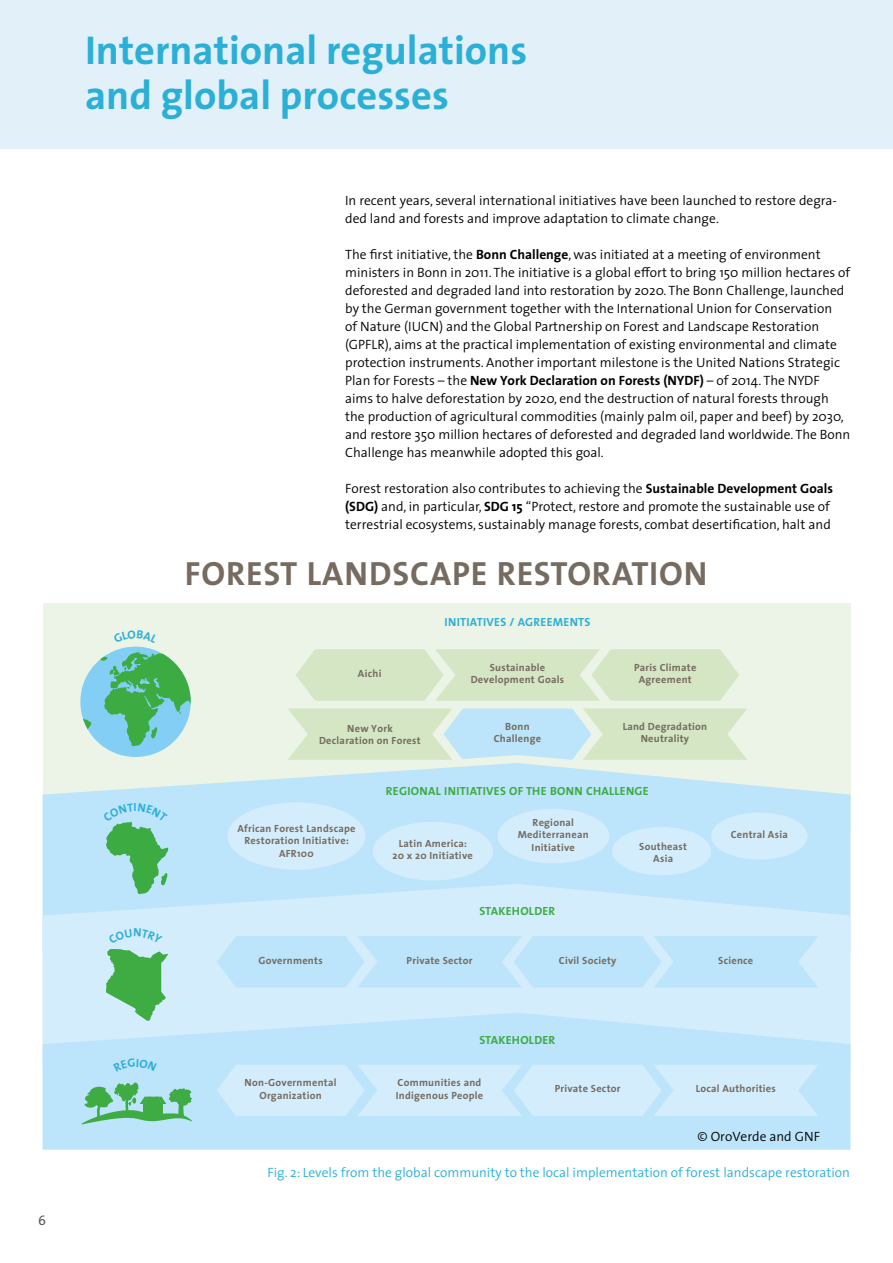
<style>
.page{position:relative;width:893px;height:1263px;background:#fff}
.page>*{position:absolute;margin:0;border:0;box-sizing:border-box;transform-origin:0 0}
.t1{font:700 40.5px/45px "The Sans";color:#2aafd7}
.t2{font:700 33.75px "The Sans";letter-spacing:.025em;color:#756b60}
.t3{font:300 13.5px/18px "The Sans";color:#000}
.t4{font:300 13.5px "The Sans";color:#2aafd7}
.t5{font:13.5px "The Sans";color:#575756}
.t6{font:700 11.85px "The Sans";letter-spacing:.025em;color:#3cab42}
.t7{font:700 11.85px "The Sans";letter-spacing:.025em;color:#2daed6}
.t8{font:700 10.35px/12.5px "The Sans";letter-spacing:.025em;color:#756b60;text-align:center}
.s1{font-weight:700}
</style>
<div class="page">
<div style="left:43px;top:603px;width:807px;height:229px;background:#ebf4e7"></div>
<svg style="left:43px;top:763px;width:807px;height:121px;fill:#bce4fa"></svg>
<svg style="left:43px;top:884px;width:807px;height:128px;background:#cfebfb"></svg>
<svg style="left:43px;top:1012px;width:807px;height:138px;background:#c0e5fa"></svg>
<div style="left:498px;top:809px;width:111px;height:54px;background:#d4edfc;border-radius:50%"></div>
<div style="left:711px;top:812px;width:97px;height:48px;background:#d4edfc;border-radius:50%"></div>
<div style="left:373px;top:822px;width:120px;height:58px;background:#d4edfc;border-radius:50%"></div>
<div style="left:612px;top:827px;width:99px;height:48px;background:#d4edfc;border-radius:50%"></div>
<svg style="left:296px;top:649px;width:443px;height:52px;background:#d6e7c6"></svg>
<svg style="left:82px;top:1082px;width:110px;height:42px;background:#82c9a5"></svg>
<svg style="left:288px;top:708px;width:459px;height:52px;background:#d0e7d5"></svg>
<svg style="left:217px;top:936px;width:601px;height:51px;background:#bee4fa"></svg>
<svg style="left:217px;top:1065px;width:601px;height:51px;background:#d1ecfb"></svg>
<div style="left:227px;top:802px;width:138px;height:68px;background:#d4edfc;border-radius:50%"></div>
<div style="left:0;top:0;width:893px;height:149px;background:#e1f0f9"></div>
<svg style="left:80px;top:646px;width:111px;height:111px"></svg>
<svg style="left:103px;top:803px;width:66px;height:91px;background:#8acdb2"></svg>
<svg style="left:106px;top:928px;width:62px;height:93px;background:#89cc9f"></svg>
<svg style="left:113px;top:1058px;width:44px;height:14px"></svg>
<p class="t5" style="left:38px;top:1209px;width:9px">6</p>
<h1 class="t1" style="left:85px;top:27px;width:444px">International regulations and global processes</h1>
<p class="t3" style="left:345px;top:191px;width:493px">In recent years, several international initiatives have been launched to restore degra&shy;ded land and forests and improve adaptation to climate change.</p>
<p class="t3" style="left:345px;top:245px;width:507px">The first initiative, the <span class="s1">Bonn Challenge</span>, was initiated at a meeting of environment ministers in Bonn in 2011. The initiative is a global effort to bring 150 million hectares of deforested and degraded land into restoration by 2020. The Bonn Challenge, launched by the German government together with the International Union for Conservation<br>of Nature (IUCN) and the Global Partnership on Forest and Landscape Restoration (GPFLR), aims at the practical implementation of existing environmental and climate protection instruments. Another important milestone is the United Nations Strategic Plan for Forests – the <span class="s1">New York Declaration on Forests (NYDF)</span> – of 2014. The NYDF aims to halve deforestation by 2020, end the destruction of natural forests through the production of agricultural commodities (mainly palm oil, paper and beef) by 2030, and restore 350 million hectares of deforested and degraded land worldwide. The Bonn Challenge has meanwhile adopted this goal.</p>
<p class="t3" style="left:345px;top:478px;width:489px">Forest restoration also contributes to achieving the <span class="s1">Sustainable Development Goals (SDG)</span> and, in particular, <span class="s1">SDG 15</span> “Protect, restore and promote the sustainable use of terrestrial ecosystems, sustainably manage forests, combat desertification, halt and</p>
<h2 class="t2" style="left:185px;top:545px;width:524px">FOREST LANDSCAPE RESTORATION</h2>
<p class="t7" style="left:444px;top:612px;width:148px">INITIATIVES / AGREEMENTS</p>
<p class="t8" style="left:358px;top:667px;width:25px">Aichi</p>
<p class="t8" style="left:319px;top:722px;width:103px">New York<br>Declaration on Forest</p>
<p class="t8" style="left:471px;top:661px;width:95px">Sustainable<br>Development Goals</p>
<p class="t8" style="left:494px;top:720px;width:49px">Bonn<br>Challenge</p>
<p class="t8" style="left:634px;top:661px;width:64px">Paris Climate<br>Agreement</p>
<p class="t8" style="left:623px;top:720px;width:86px">Land Degradation<br>Neutrality</p>
<p class="t7" style="left:134px;top:797px;width:5px">I</p>
<p class="t8" style="left:237px;top:822px;width:120px">African Forest Landscape<br>Restoration Initiative:<br>AFR100</p>
<p class="t6" style="left:386px;top:781px;width:264px">REGIONAL INITIATIVES OF THE BONN CHALLENGE</p>
<p class="t8" style="left:518px;top:815px;width:72px">Regional<br>Mediterranean<br>Initiative</p>
<p class="t8" style="left:392px;top:837px;width:82px">Latin America:<br>20 x 20 Initiative</p>
<p class="t8" style="left:639px;top:839px;width:49px">Southeast<br>Asia</p>
<p class="t6" style="left:479px;top:901px;width:77px">STAKEHOLDER</p>
<p class="t8" style="left:731px;top:828px;width:59px">Central Asia</p>
<p class="t8" style="left:258px;top:953px;width:66px">Governments</p>
<p class="t8" style="left:407px;top:953px;width:67px">Private Sector</p>
<p class="t8" style="left:559px;top:953px;width:59px">Civil Society</p>
<p class="t8" style="left:718px;top:953px;width:37px">Science</p>
<p class="t6" style="left:479px;top:1030px;width:77px">STAKEHOLDER</p>
<p class="t8" style="left:245px;top:1076px;width:93px">Non-Governmental<br>Organization</p>
<p class="t8" style="left:396px;top:1076px;width:89px;text-align:left">Communities and<br>Indigenous People</p>
<p class="t8" style="left:555px;top:1082px;width:67px">Private Sector</p>
<p class="t8" style="left:696px;top:1082px;width:82px">Local Authorities</p>
<p class="t3" style="left:698px;top:1127px;width:124px">© OroVerde and GNF</p>
<p class="t4" style="left:267px;top:1161px;width:584px">Fig. 2: Levels from the global community to the local implementation of forest landscape restoration</p>
</div>
